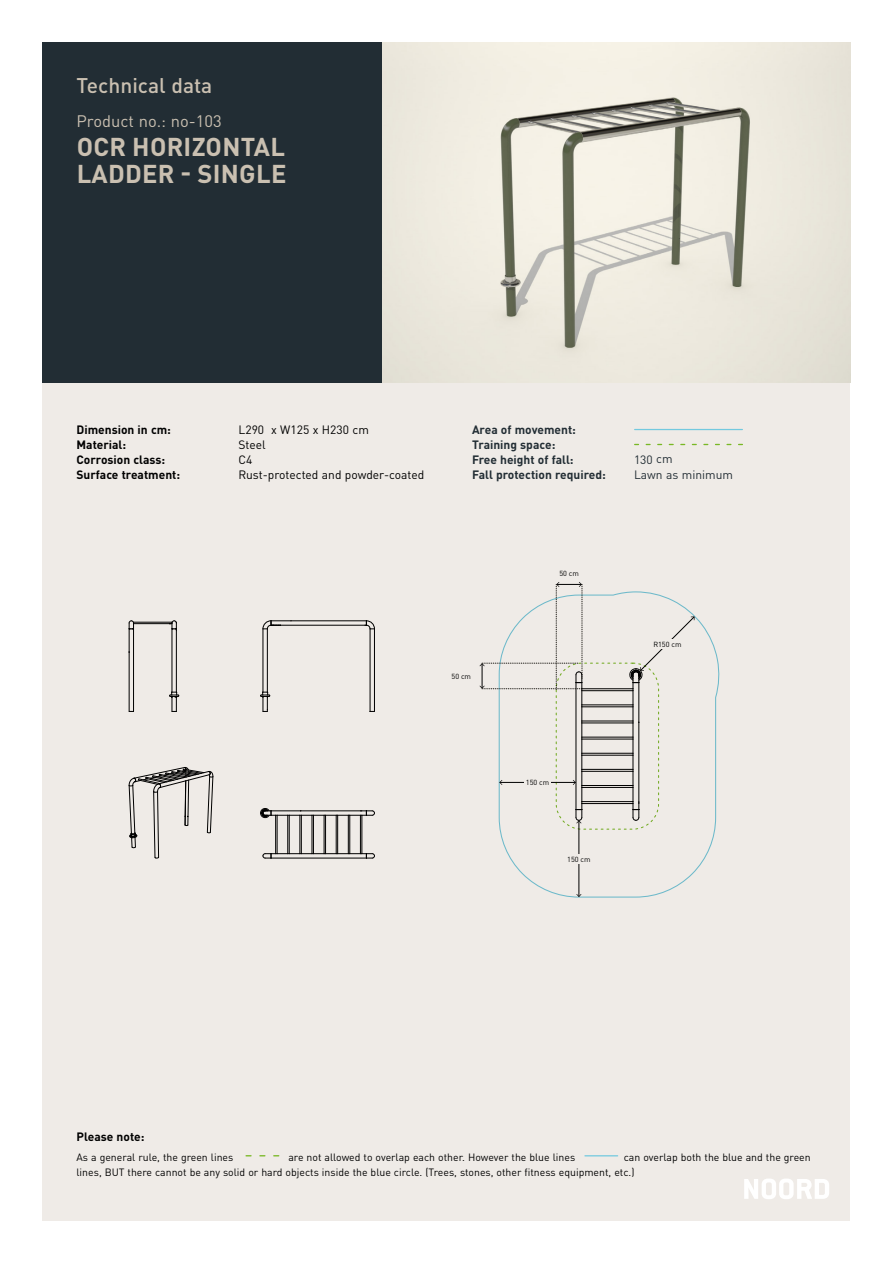
<style>
.page{position:relative;width:893px;height:1263px;background:#fff}
.page>*{position:absolute;margin:0;border:0;box-sizing:border-box;transform-origin:0 0}
.t1{font:700 25.5px/27px "DIN Pro";letter-spacing:.01em;color:#cac0b1}
.t2{font:500 21px "DIN Pro";color:#cac0b1}
.t3{font:16.5px "DIN Pro";color:#cac0b1}
.t4{font:700 12px/15px "DIN Pro";color:#222d34}
.t5{font:700 12px "DIN Pro";color:#000}
.t6{font:12px "DIN Pro";color:#000}
.t7{font:12px "DIN Pro";color:#222d34}
.t8{font:10.5px/15px "DIN Pro";color:#000}
.t9{font:7.35px "DIN Pro";color:#000}
</style>
<div class="page">
<div style="left:43px;top:43px;width:807px;height:340px;background:#222d34"></div>
<div style="left:43px;top:383px;width:807px;height:837px;background:#efebe7"></div>
<svg style="left:744px;top:1179px;width:85px;height:20px"></svg>
<hr style="left:635px;top:429px;width:107px;height:1px;background:#73c9df">
<svg style="left:635px;top:444px;width:107px;height:1px"></svg>
<svg style="left:499px;top:616px;width:221px;height:282px"></svg>
<hr style="left:579px;top:821px;width:1px;height:75px;background:#000">
<svg style="left:576px;top:894px;width:5px;height:3px"></svg>
<div style="left:566px;top:854px;width:26px;height:9px;background:#efebe7"></div>
<svg style="left:479px;top:582px;width:216px;height:248px"></svg>
<hr style="left:267px;top:629px;width:1px;height:63px;background:#000">
<hr style="left:133px;top:629px;width:1px;height:82px;background:#000">
<hr style="left:370px;top:629px;width:1px;height:82px;background:#000">
<hr style="left:291px;top:620px;width:75px;height:1px;background:#000">
<hr style="left:172px;top:629px;width:1px;height:63px;background:#000">
<hr style="left:176px;top:631px;width:1px;height:61px;background:#000">
<hr style="left:134px;top:623px;width:35px;height:1px;background:#000">
<hr style="left:263px;top:629px;width:1px;height:63px;background:#000">
<hr style="left:129px;top:652px;width:1px;height:59px;background:#000">
<hr style="left:312px;top:815px;width:1px;height:39px;background:#000">
<hr style="left:348px;top:815px;width:1px;height:39px;background:#000">
<hr style="left:134px;top:622px;width:38px;height:1px;background:#000">
<hr style="left:374px;top:629px;width:1px;height:82px;background:#000">
<hr style="left:301px;top:815px;width:1px;height:39px;background:#000">
<hr style="left:313px;top:815px;width:1px;height:39px;background:#000">
<hr style="left:277px;top:815px;width:1px;height:39px;background:#000">
<hr style="left:275px;top:815px;width:1px;height:39px;background:#000">
<hr style="left:336px;top:815px;width:1px;height:39px;background:#000">
<hr style="left:281px;top:625px;width:84px;height:1px;background:#000">
<svg style="left:260px;top:692px;width:10px;height:20px"></svg>
<svg style="left:364px;top:620px;width:11px;height:10px"></svg>
<svg style="left:262px;top:620px;width:30px;height:10px"></svg>
<hr style="left:360px;top:815px;width:1px;height:39px;background:#000">
<hr style="left:300px;top:815px;width:1px;height:39px;background:#000">
<hr style="left:287px;top:815px;width:1px;height:39px;background:#000">
<hr style="left:324px;top:815px;width:1px;height:39px;background:#000">
<svg style="left:169px;top:620px;width:8px;height:12px"></svg>
<svg style="left:129px;top:620px;width:6px;height:33px"></svg>
<svg style="left:169px;top:692px;width:10px;height:20px"></svg>
<hr style="left:337px;top:815px;width:1px;height:39px;background:#000">
<hr style="left:325px;top:815px;width:1px;height:39px;background:#000">
<hr style="left:362px;top:815px;width:1px;height:39px;background:#000">
<svg style="left:129px;top:767px;width:84px;height:92px"></svg>
<hr style="left:289px;top:815px;width:1px;height:39px;background:#000">
<svg style="left:262px;top:853px;width:113px;height:6px"></svg>
<hr style="left:349px;top:815px;width:1px;height:39px;background:#000">
<svg style="left:260px;top:808px;width:115px;height:11px"></svg>
<img style="left:383px;top:43px;width:467px;height:340px">
<svg style="left:246px;top:1155px;width:33px;height:1px"></svg>
<hr style="left:585px;top:1155px;width:33px;height:1px;background:#73c9df">
<h2 class="t2" style="left:77px;top:69px;width:137px">Technical data</h2>
<h3 class="t3" style="left:77px;top:109px;width:147px">Product no.: no-103</h3>
<h1 class="t1" style="left:77px;top:132px;width:211px">OCR HORIZONTAL<br>LADDER - SINGLE</h1>
<p class="t5" style="left:77px;top:421px;width:96px">Dimension in cm:</p>
<p class="t6" style="left:239px;top:421px;width:132px">L290 x W125 x H230 cm</p>
<p class="t5" style="left:77px;top:436px;width:51px">Material:</p>
<p class="t6" style="left:239px;top:436px;width:29px">Steel</p>
<p class="t5" style="left:77px;top:451px;width:90px">Corrosion class:</p>
<p class="t6" style="left:239px;top:451px;width:15px">C4</p>
<p class="t5" style="left:77px;top:466px;width:105px">Surface treatment:</p>
<p class="t6" style="left:239px;top:466px;width:187px">Rust-protected and powder-coated</p>
<p class="t4" style="left:472px;top:422px;width:105px">Area of movement:<br>Training space:<br>Free height of fall:</p>
<p class="t7" style="left:634px;top:451px;width:40px">130 cm</p>
<p class="t4" style="left:472px;top:467px;width:135px">Fall protection required:</p>
<p class="t7" style="left:634px;top:466px;width:100px">Lawn as minimum</p>
<p class="t9" style="left:452px;top:671px;width:21px">50 cm</p>
<p class="t9" style="left:559px;top:568px;width:21px">50 cm</p>
<p class="t9" style="left:653px;top:638px;width:30px">R150 cm</p>
<p class="t9" style="left:526px;top:777px;width:25px">150 cm</p>
<p class="t9" style="left:567px;top:853px;width:25px">150 cm</p>
<p class="t5" style="left:77px;top:1128px;width:69px">Please note:</p>
<p class="t8" style="left:77px;top:1149px;width:158px">As a general rule, the green lines</p>
<p class="t8" style="left:288px;top:1149px;width:288px">are not allowed to overlap each other. However the blue lines</p>
<p class="t8" style="left:77px;top:1149px;width:736px;text-indent:547px">can overlap both the blue and the green lines, BUT there cannot be any solid or hard objects inside the blue circle. (Trees, stones, other fitness equipment, etc.)</p>
</div>
